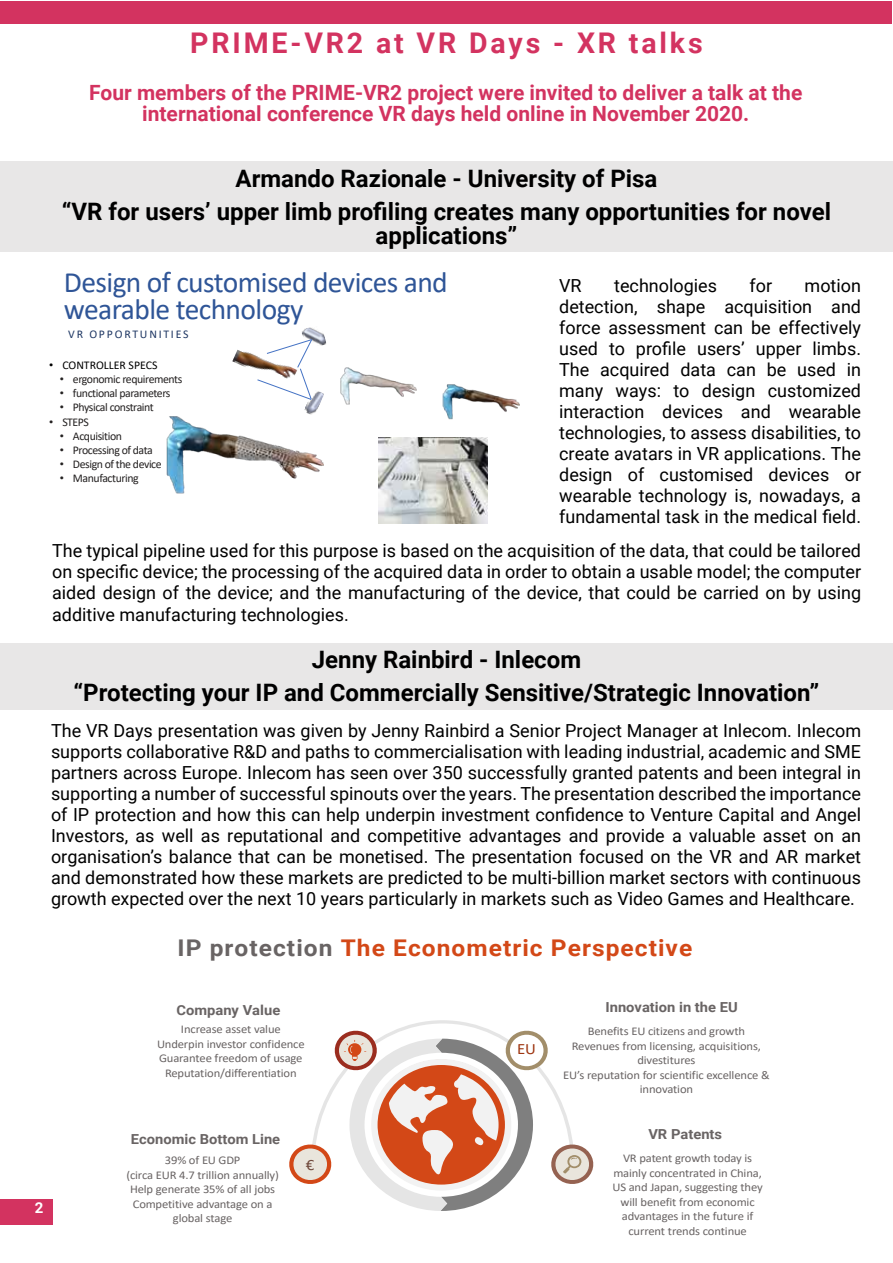
<style>
.page{position:relative;width:893px;height:1263px;background:#fff}
.page>*{position:absolute;margin:0;border:0;box-sizing:border-box;transform-origin:0 0}
.t1{font:29.55px/26.5px "Calibri";letter-spacing:-.02em;color:#2f5597}
.t2{font:700 28.5px "Roboto";letter-spacing:.1em;color:#d33360}
.t3{font:700 24px/33px "Roboto";color:#000;text-align:center}
.t4{font:700 22.95px "Roboto";letter-spacing:.04em;color:#d34817;scale:1.07 1}
.t5{font:700 21px/21px "Roboto";color:#d33360;text-align:center}
.t6{font:18px/21px "Roboto";color:#000;text-align:justify}
.t7{font:15.75px "Calibri";color:#9e3611;scale:1.07 1}
.t8{font:15.75px "Calibri";color:#704a3d;scale:1.07 1}
.t9{font:900 15px "Roboto";color:#fff}
.t10{font:700 13.8px "Roboto";color:#696464;scale:1.07 1}
.t11{font:11.85px/14.4px "Calibri";letter-spacing:-.01em;color:#696464;text-align:center;scale:1.07 1}
.t12{font:11.85px "Calibri";letter-spacing:-.035em;color:#242121}
.t13{font:11.85px "Calibri";color:#000}
.t14{font:11.85px "Calibri";letter-spacing:.15em;color:#203864}
.s1{font-family:"Arial"}
.s2{color:#696464}
</style>
<div class="page">
<svg style="left:289px;top:1020px;width:304px;height:191px"></svg>
<div style="left:0;top:1px;width:891px;height:22px;background:#d33360"></div>
<img style="left:305px;top:327px;width:20px;height:12px">
<img style="left:302px;top:329px;width:4px;height:10px">
<img style="left:232px;top:349px;width:21px;height:19px">
<img style="left:253px;top:354px;width:4px;height:15px">
<img style="left:313px;top:400px;width:9px;height:13px">
<svg style="left:306px;top:411px;width:9px;height:3px"></svg>
<img style="left:304px;top:400px;width:9px;height:11px">
<svg style="left:257px;top:339px;width:69px;height:61px"></svg>
<img style="left:166px;top:414px;width:157px;height:80px">
<img style="left:378px;top:438px;width:110px;height:85px">
<img style="left:340px;top:367px;width:77px;height:38px">
<img style="left:442px;top:384px;width:77px;height:36px">
<div style="left:0;top:162px;width:893px;height:90px;background:#e8e7e7"></div>
<div style="left:0;top:643px;width:893px;height:66px;background:#e8e7e7"></div>
<div style="left:0;top:1199px;width:52px;height:26px;background:#d33360"></div>
<h2 class="t2" style="left:190px;top:23px;width:514px">PRIME-VR2 at VR Days - XR talks</h2>
<p class="t5" style="left:89px;top:81px;width:715px">Four members of the PRIME-VR2 project were invited to deliver a talk at the international conference VR days held online in November 2020.</p>
<h3 class="t3" style="left:62px;top:161px;width:771px">Armando Razionale - University of Pisa<br>“VR for users’ upper limb profiling creates many opportunities for novel</h3>
<h3 class="t3" style="left:376px;top:218px;width:143px">applications”</h3>
<h1 class="t1" style="left:64px;top:268px;width:385px">Design of customised devices and wearable technology</h1>
<p class="t13" style="left:49px;top:357px;width:110px"><span class="s1">•</span> CONTROLLER SPECS</p>
<p class="t12" style="left:60px;top:371px;width:124px"><span class="s1">•</span> ergonomic requirements</p>
<p class="t12" style="left:60px;top:385px;width:112px"><span class="s1">•</span> functional parameters</p>
<p class="t12" style="left:60px;top:399px;width:96px"><span class="s1">•</span> Physical constraint</p>
<p class="t12" style="left:49px;top:413px;width:41px"><span class="s1">•</span> STEPS</p>
<p class="t12" style="left:60px;top:428px;width:64px"><span class="s1">•</span> Acquisition</p>
<p class="t12" style="left:60px;top:442px;width:95px"><span class="s1">•</span> Processing of data</p>
<p class="t12" style="left:60px;top:456px;width:104px"><span class="s1">•</span> Design of the device</p>
<p class="t12" style="left:60px;top:470px;width:81px"><span class="s1">•</span> Manufacturing</p>
<p class="t14" style="left:68px;top:326px;width:122px">VR OPPORTUNITIES</p>
<p class="t6" style="left:559px;top:275px;width:24px">VR</p>
<p class="t6" style="left:614px;top:275px;width:104px">technologies</p>
<p class="t6" style="left:749px;top:275px;width:24px">for</p>
<p class="t6" style="left:559px;top:275px;width:303px;text-indent:245px">motion detection, shape acquisition and force assessment can be effectively used to profile users’ upper limbs.<br>The acquired data can be used in many ways: to design customized interaction devices and wearable technologies, to assess disabilities, to create avatars in VR applications. The design of customised devices or wearable technology is, nowadays, a fundamental task in the medical field.</p>
<p class="t6" style="left:52px;top:540px;width:810px">The typical pipeline used for this purpose is based on the acquisition of the data, that could be tailored on specific device; the processing of the acquired data in order to obtain a usable model; the computer aided design of the device; and the manufacturing of the device, that could be carried on by using additive manufacturing technologies.</p>
<h3 class="t3" style="left:74px;top:642px;width:747px">Jenny Rainbird - Inlecom<br>“Protecting your IP and Commercially Sensitive/Strategic Innovation”</h3>
<p class="t6" style="left:51px;top:719px;width:812px">The VR Days presentation was given by Jenny Rainbird a Senior Project Manager at Inlecom. Inlecom supports collaborative R&amp;D and paths to commercialisation with leading industrial, academic and SME partners across Europe. Inlecom has seen over 350 successfully granted patents and been integral in supporting a number of successful spinouts over the years. The presentation described the importance of IP protection and how this can help underpin investment confidence to Venture Capital and Angel Investors, as well as reputational and competitive advantages and provide a valuable asset on an organisation’s balance that can be monetised. The presentation focused on the VR and AR market and demonstrated how these markets are predicted to be multi-billion market sectors with continuous growth expected over the next 10 years particularly in markets such as Video Games and Healthcare.</p>
<p class="t4" style="left:177px;top:931px;width:483px"><span class="s2">IP protection</span> The Econometric Perspective</p>
<p class="t9" style="left:35px;top:1202px;width:10px">2<sup>2</sup></p>
<p class="t10" style="left:177px;top:1000px;width:98px">Company Value</p>
<p class="t11" style="left:157px;top:1022px;width:140px">Increase asset value<br>Underpin investor confidence<br>Guarantee freedom of usage<br>Reputation/differentiation</p>
<p class="t10" style="left:131px;top:1129px;width:141px">Economic Bottom Line</p>
<p class="t11" style="left:126px;top:1153px;width:144px">39% of EU GDP<br>(circa EUR 4.7 trillion annually)<br>Help generate 35% of all jobs<br>Competitive advantage on a global stage</p>
<p class="t8" style="left:306px;top:1153px;width:9px">€</p>
<p class="t7" style="left:517px;top:1038px;width:19px">EU</p>
<p class="t10" style="left:605px;top:998px;width:125px">Innovation in the EU</p>
<p class="t11" style="left:563px;top:1024px;width:194px">Benefits EU citizens and growth<br>Revenues from licensing, acquisitions, divestitures<br>EU’s reputation for scientific excellence &amp; innovation</p>
<p class="t10" style="left:648px;top:1124px;width:70px">VR Patents</p>
<p class="t11" style="left:612px;top:1151px;width:142px">VR patent growth today is mainly concentrated in China,<br>US and Japan, suggesting they will benefit from economic advantages in the future if current trends continue</p>
</div>
